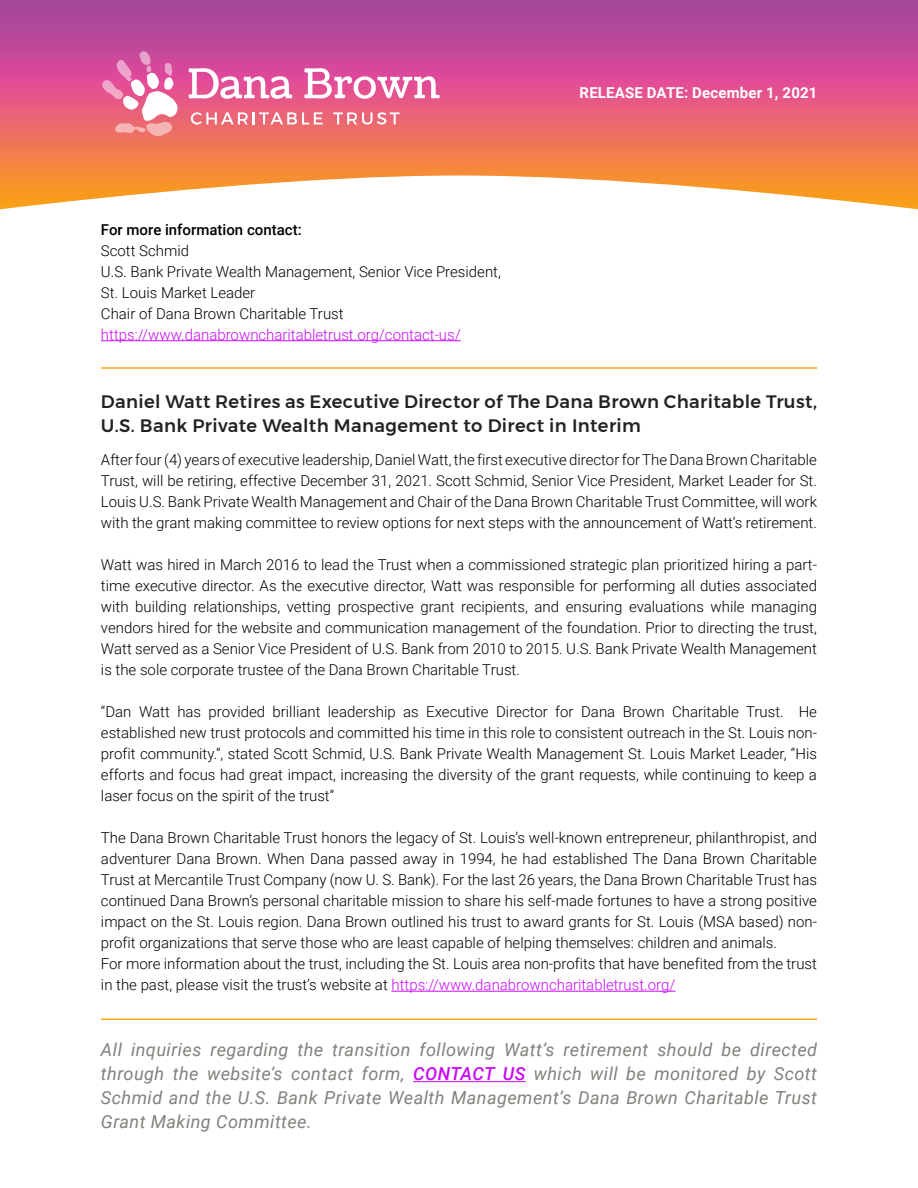
<style>
.page{position:relative;width:918px;height:1188px;background:#fff}
.page>*{position:absolute;margin:0;border:0;box-sizing:border-box;transform-origin:0 0}
.t1{font:italic 18px/24px "Roboto";letter-spacing:.025em;color:#84807c;text-align:justify}
.t2{font:500 18px/24px "Montserrat";letter-spacing:.02em;color:#222}
.t3{font:300 15px/21px "Roboto";color:#000;text-align:justify}
.t4{font:300 15px "Roboto";color:#ca0af9}
.t5{font:700 15px "Roboto";letter-spacing:.01em;color:#fff}
.t6{font:500 15px "Roboto";color:#000}
.s1{color:#ca0af9}
.s2{font-weight:500;color:#ca0af9}
</style>
<div class="page">
<svg style="left:0;top:0;width:918px;height:209px;background:#dc7186"></svg>
<svg style="left:102px;top:51px;width:76px;height:85px"></svg>
<svg style="left:189px;top:68px;width:103px;height:31px"></svg>
<svg style="left:304px;top:68px;width:136px;height:31px"></svg>
<svg style="left:191px;top:112px;width:132px;height:13px"></svg>
<svg style="left:333px;top:112px;width:67px;height:13px"></svg>
<hr style="left:392px;top:991px;width:283px;height:1px;background:#ca0af9">
<hr style="left:101px;top:340px;width:360px;height:1px;background:#ca0af9">
<hr style="left:101px;top:367px;width:716px;height:2px;background:#ffab15">
<hr style="left:413px;top:1081px;width:113px;height:1px;background:#ca0af9">
<hr style="left:101px;top:1019px;width:716px;height:1px;background:#ffab15">
<p class="t6" style="left:101px;top:219px;width:202px">For more information contact:</p>
<p class="t3" style="left:101px;top:239px;width:401px;text-align:left">Scott Schmid<br>U.S. Bank Private Wealth Management, Senior Vice President, St. Louis Market Leader<br>Chair of Dana Brown Charitable Trust</p>
<p class="t4" style="left:101px;top:324px;width:361px">https://www.danabrowncharitabletrust.org/contact-us/</p>
<p class="t5" style="left:580px;top:82px;width:239px">RELEASE DATE: December 1, 2021</p>
<p class="t2" style="left:101px;top:389px;width:718px">Daniel Watt Retires as Executive Director of The Dana Brown Charitable Trust,<br>U.S. Bank Private Wealth Management to Direct in Interim</p>
<p class="t3" style="left:101px;top:449px;width:718px">After four (4) years of executive leadership, Daniel Watt, the first executive director for The Dana Brown Charitable Trust, will be retiring, effective December 31, 2021. Scott Schmid, Senior Vice President, Market Leader for St.<br>Louis U.S. Bank Private Wealth Management and Chair of the Dana Brown Charitable Trust Committee, will work with the grant making committee to review options for next steps with the announcement of Watt’s retirement.</p>
<p class="t3" style="left:101px;top:554px;width:718px">Watt was hired in March 2016 to lead the Trust when a commissioned strategic plan prioritized hiring a part&shy;time executive director. As the executive director, Watt was responsible for performing all duties associated with building relationships, vetting prospective grant recipients, and ensuring evaluations while managing vendors hired for the website and communication management of the foundation. Prior to directing the trust, Watt served as a Senior Vice President of U.S. Bank from 2010 to 2015. U.S. Bank Private Wealth Management is the sole corporate trustee of the Dana Brown Charitable Trust.</p>
<p class="t3" style="left:101px;top:701px;width:718px">“Dan Watt has provided brilliant leadership as Executive Director for Dana Brown Charitable Trust. He established new trust protocols and committed his time in this role to consistent outreach in the St. Louis non&shy;profit community.”, stated Scott Schmid, U.S. Bank Private Wealth Management St. Louis Market Leader, “His efforts and focus had great impact, increasing the diversity of the grant requests, while continuing to keep a laser focus on the spirit of the trust”</p>
<p class="t3" style="left:101px;top:827px;width:718px;text-align:left">The Dana Brown Charitable Trust honors the legacy of St. Louis’s well-known entrepreneur, philanthropist, and adventurer Dana Brown. When Dana passed away in 1994, he had established The Dana Brown Charitable Trust at Mercantile Trust Company (now U. S. Bank). For the last 26 years, the Dana Brown Charitable Trust has continued Dana Brown’s personal charitable mission to share his self-made fortunes to have a strong positive impact on the St. Louis region. Dana Brown outlined his trust to award grants for St. Louis (MSA based) non&shy;profit organizations that serve those who are least capable of helping themselves: children and animals.<br>For more information about the trust, including the St. Louis area non-profits that have benefited from the trust in the past, please visit the trust’s website at <span class="s1">https://www.danabrowncharitabletrust.org/</span></p>
<p class="t1" style="left:101px;top:1037px;width:718px">All inquiries regarding the transition following Watt’s retirement should be directed through the website’s contact form, <span class="s2">CONTACT US</span> which will be monitored by Scott Schmid and the U.S. Bank Private Wealth Management’s Dana Brown Charitable Trust Grant Making Committee.</p>
</div>
